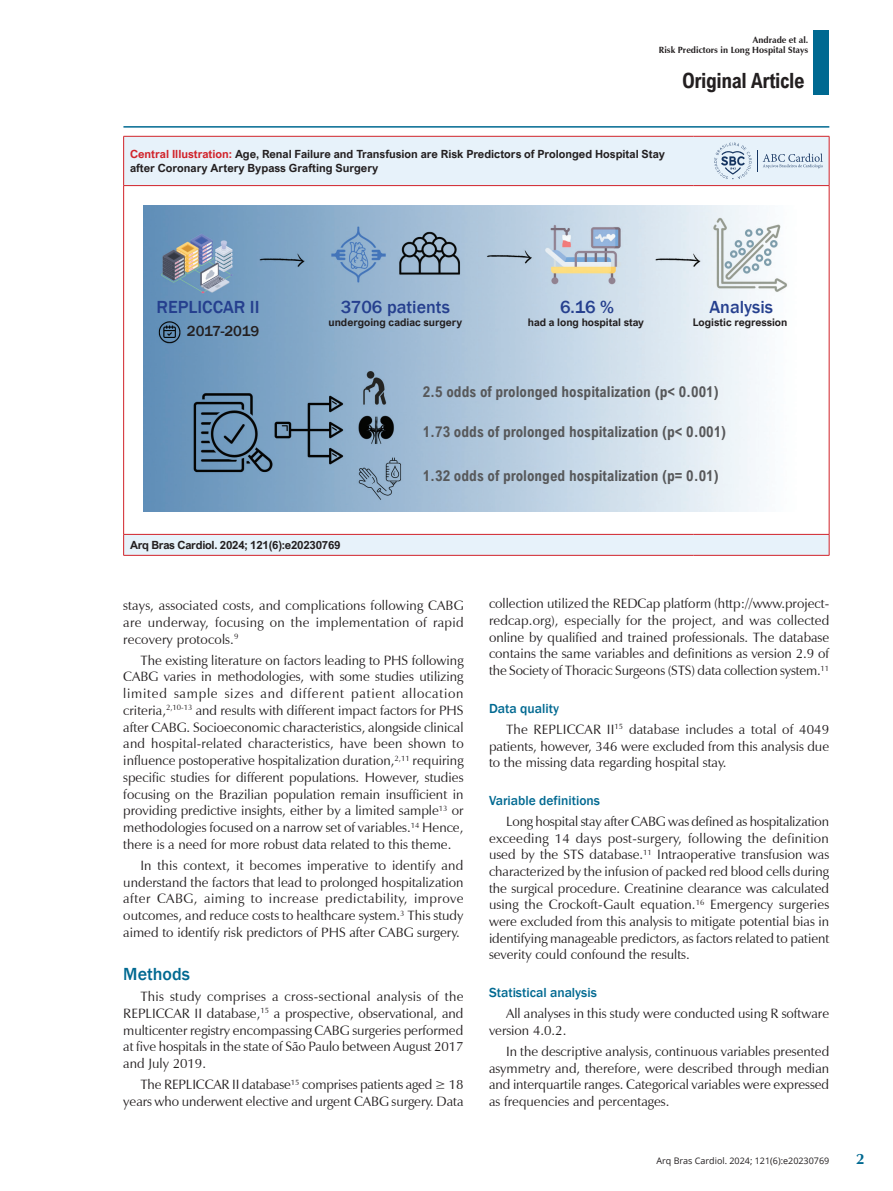
<style>
.page{position:relative;width:893px;height:1191px;background:#fff}
.page>*{position:absolute;margin:0;border:0;box-sizing:border-box;transform-origin:0 0}
.t1{font:700 21px "Arial Nova Cond";letter-spacing:-.02em;color:#231f20}
._02_-_TITULO_-_MATERIA{font:500 18px "Franklin Gothic";color:#253f8e}
._02_-_TITULO_-_MATERIA-2{font:500 18px "Franklin Gothic";color:#006991}
._05_LEGENDA_TABELA{font:700 15px "Arial Nova Cond";color:#57585a}
._02_-_TITULO_-_MATERIA-3{font:500 15px "Franklin Gothic";letter-spacing:-.01em;color:#231f20}
.t2{font:700 15px "Zapf Humanist 601 BT";color:#006991}
._01-TEXTO_BASICO{font:13.5px/16.8px "Zapf Humanist 601 BT";color:#231f20;text-align:justify}
._03_-_SUBTITULO_PRINCIPAL_MATERIA{font:500 13.5px "Franklin Gothic";color:#006991}
.TÍTULO_FIGURA_CENTRAL{font:700 11.25px/13.5px "Arial Nova";color:#231f20}
.LEGENDA_FIGURA_CENTRAL{font:700 11.25px "Arial Nova";letter-spacing:-.02em;color:#231f20}
._02_-_TITULO_-_MATERIA-4{font:700 10.5px "Arial Nova";color:#231f20}
.t3{font:700 9px/10.8px "Zapf Humanist 601 BT";color:#231f20;text-align:right}
.t4{font:9px "Open Sans";color:#231f20}
.s1{color:#d1232a}
</style>
<div class="page">
<hr style="left:123px;top:126px;width:706px;height:2px;background:#006991">
<div style="left:813px;top:30px;width:16px;height:64px;background:#006991"></div>
<svg style="left:124px;top:137px;width:705px;height:418px;fill:#e7f2fa"></svg>
<hr style="left:829px;top:186px;width:1px;height:348px;background:#d1232a">
<svg style="left:829px;top:534px;width:1px;height:21px"></svg>
<hr style="left:123px;top:186px;width:1px;height:348px;background:#d1232a">
<hr style="left:123px;top:534px;width:571px;height:1px;background:#d1232a">
<svg style="left:123px;top:534px;width:1px;height:21px"></svg>
<hr style="left:694px;top:534px;width:135px;height:1px;background:#d1232a">
<hr style="left:123px;top:555px;width:571px;height:1px;background:#d1232a">
<hr style="left:694px;top:555px;width:135px;height:1px;background:#d1232a">
<hr style="left:123px;top:136px;width:571px;height:1px;background:#d1232a">
<hr style="left:694px;top:136px;width:135px;height:1px;background:#d1232a">
<hr style="left:123px;top:185px;width:571px;height:1px;background:#d1232a">
<hr style="left:694px;top:185px;width:135px;height:1px;background:#d1232a">
<hr style="left:123px;top:136px;width:1px;height:49px;background:#d1232a">
<hr style="left:829px;top:136px;width:1px;height:49px;background:#d1232a">
<svg style="left:714px;top:143px;width:109px;height:36px;background:#d1deea"></svg>
<img style="left:143px;top:206px;width:664px;height:306px">
<p class="t3" style="left:659px;top:34px;width:151px">Andrade et al.<br>Risk Predictors in Long Hospital Stays</p>
<h1 class="t1" style="left:682px;top:67px;width:124px">Original Article</h1>
<p class="TÍTULO_FIGURA_CENTRAL" style="left:130px;top:147px;width:536px"><span class="s1">Central Illustration:</span> Age, Renal Failure and Transfusion are Risk Predictors of Prolonged Hospital Stay after Coronary Artery Bypass Grafting Surgery</p>
<p class="_02_-_TITULO_-_MATERIA" style="left:156px;top:296px;width:105px">REPLICCAR II</p>
<p class="_02_-_TITULO_-_MATERIA-3" style="left:187px;top:322px;width:74px">2017-2019</p>
<p class="_02_-_TITULO_-_MATERIA" style="left:341px;top:296px;width:111px">3706 patients</p>
<p class="_02_-_TITULO_-_MATERIA-4" style="left:328px;top:316px;width:135px">undergoing cadiac surgery</p>
<p class="_02_-_TITULO_-_MATERIA" style="left:560px;top:296px;width:56px">6.16 %</p>
<p class="_02_-_TITULO_-_MATERIA-4" style="left:528px;top:316px;width:118px">had a long hospital stay</p>
<p class="_02_-_TITULO_-_MATERIA" style="left:709px;top:296px;width:65px">Analysis</p>
<p class="_02_-_TITULO_-_MATERIA-4" style="left:693px;top:316px;width:96px">Logistic regression</p>
<p class="_05_LEGENDA_TABELA" style="left:423px;top:382px;width:298px">2.5 odds of prolonged hospitalization (p&lt; 0.001)</p>
<p class="_05_LEGENDA_TABELA" style="left:423px;top:422px;width:305px">1.73 odds of prolonged hospitalization (p&lt; 0.001)</p>
<p class="_05_LEGENDA_TABELA" style="left:423px;top:466px;width:298px">1.32 odds of prolonged hospitalization (p= 0.01)</p>
<p class="LEGENDA_FIGURA_CENTRAL" style="left:130px;top:538px;width:212px">Arq Bras Cardiol. 2024; 121(6):e20230769</p>
<p class="_01-TEXTO_BASICO" style="left:123px;top:597px;width:342px">stays, associated costs, and complications following CABG are underway, focusing on the implementation of rapid recovery protocols.<sup>9</sup></p>
<p class="_01-TEXTO_BASICO" style="left:123px;top:651px;width:342px;text-indent:17px">The existing literature on factors leading to PHS following CABG varies in methodologies, with some studies utilizing limited sample sizes and different patient allocation criteria,<sup>2,10-13</sup> and results with different impact factors for PHS after CABG. Socioeconomic characteristics, alongside clinical and hospital-related characteristics, have been shown to influence postoperative hospitalization duration,<sup>2,11</sup> requiring specific studies for different populations. However, studies focusing on the Brazilian population remain insufficient in providing predictive insights, either by a limited sample<sup>13</sup> or methodologies focused on a narrow set of variables.<sup>14</sup> Hence, there is a need for more robust data related to this theme.</p>
<p class="_01-TEXTO_BASICO" style="left:123px;top:857px;width:342px;text-indent:17px">In this context, it becomes imperative to identify and understand the factors that lead to prolonged hospitalization after CABG, aiming to increase predictability, improve outcomes, and reduce costs to healthcare system.<sup>3</sup> This study aimed to identify risk predictors of PHS after CABG surgery.</p>
<p class="_02_-_TITULO_-_MATERIA-2" style="left:123px;top:963px;width:68px">Methods</p>
<p class="_01-TEXTO_BASICO" style="left:123px;top:988px;width:342px;text-indent:17px">This study comprises a cross-sectional analysis of the REPLICCAR II database,<sup>15</sup> a prospective, observational, and multicenter registry encompassing CABG surgeries performed at five hospitals in the state of São Paulo between August 2017 and July 2019.</p>
<p class="_01-TEXTO_BASICO" style="left:123px;top:1076px;width:342px;text-align:right">The REPLICCAR II database<sup>15</sup> comprises patients aged ≥ 18 years who underwent elective and urgent CABG surgery. Data</p>
<p class="_01-TEXTO_BASICO" style="left:489px;top:595px;width:342px">collection utilized the REDCap platform (http://www.project&shy;redcap.org), especially for the project, and was collected online by qualified and trained professionals. The database contains the same variables and definitions as version 2.9 of the Society of Thoracic Surgeons (STS) data collection system.<sup>11</sup></p>
<p class="_03_-_SUBTITULO_PRINCIPAL_MATERIA" style="left:489px;top:700px;width:72px">Data quality</p>
<p class="_01-TEXTO_BASICO" style="left:489px;top:721px;width:342px;text-indent:17px">The REPLICCAR II<sup>15</sup> database includes a total of 4049 patients, however, 346 were excluded from this analysis due to the missing data regarding hospital stay.</p>
<p class="_03_-_SUBTITULO_PRINCIPAL_MATERIA" style="left:489px;top:792px;width:112px">Variable definitions</p>
<p class="_01-TEXTO_BASICO" style="left:489px;top:813px;width:342px;text-indent:17px">Long hospital stay after CABG was defined as hospitalization exceeding 14 days post-surgery, following the definition used by the STS database.<sup>11</sup> Intraoperative transfusion was characterized by the infusion of packed red blood cells during the surgical procedure. Creatinine clearance was calculated using the Crockoft-Gault equation.<sup>16</sup> Emergency surgeries were excluded from this analysis to mitigate potential bias in identifying manageable predictors, as factors related to patient severity could confound the results.</p>
<p class="_03_-_SUBTITULO_PRINCIPAL_MATERIA" style="left:489px;top:984px;width:109px">Statistical analysis</p>
<p class="_01-TEXTO_BASICO" style="left:489px;top:1005px;width:342px;text-indent:17px">All analyses in this study were conducted using R software version 4.0.2.</p>
<p class="_01-TEXTO_BASICO" style="left:489px;top:1042px;width:342px;text-indent:17px">In the descriptive analysis, continuous variables presented asymmetry and, therefore, were described through median and interquartile ranges. Categorical variables were expressed as frequencies and percentages.</p>
<p class="t4" style="left:656px;top:1154px;width:174px">Arq Bras Cardiol. 2024; 121(6):e20230769</p>
<p class="t2" style="left:856px;top:1149px;width:10px">2</p>
</div>
